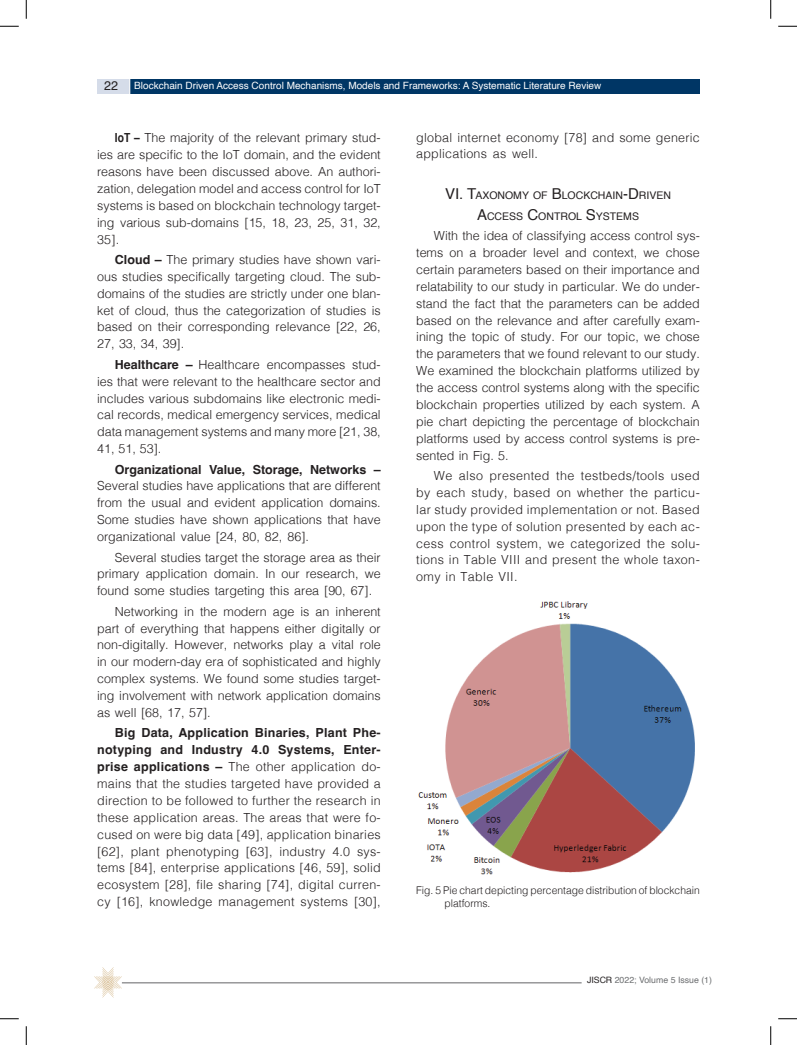
<style>
.page{position:relative;width:797px;height:1045px;background:#fff}
.page>*{position:absolute;margin:0;border:0;box-sizing:border-box;transform-origin:0 0}
.النص{font:300 12.5px/16.9px "Helvetica";color:#231f20;text-align:justify}
.النص-2{font:300 12.5px/16.9px "Helvetica";letter-spacing:.02em;color:#231f20}
.t1{font:12.5px "Helvetica";color:#231f20}
.t2{font:300 10.62px/12.8px "Helvetica";color:#231f20}
.عنوان_1{font:10.5px "Helvetica";color:#231f20}
.t3{font:10px "Helvetica";color:#fff}
.t4{font:8.75px "Helvetica";color:#6d6f71}
.s1{font-weight:700;font-stretch:condensed}
.s2{font-weight:700}
.s3{font-size:15px}
.s4{color:#231f20}
</style>
<div class="page">
<div style="left:129px;top:79px;width:570px;height:14px;background:#003665"></div>
<hr style="left:122px;top:982px;width:459px;height:1px;background:#636466">
<svg style="left:129px;top:79px;width:1px;height:15px"></svg>
<div style="left:97px;top:79px;width:32px;height:14px;background:#d5dce9"></div>
<svg style="left:94px;top:967px;width:28px;height:30px"></svg>
<img style="left:418px;top:601px;width:277px;height:274px">
<svg style="left:0;top:25px;width:19px;height:2px"></svg>
<svg style="left:778px;top:25px;width:19px;height:2px"></svg>
<svg style="left:0;top:1018px;width:19px;height:1px"></svg>
<svg style="left:778px;top:1018px;width:19px;height:1px"></svg>
<svg style="left:25px;top:0;width:2px;height:19px"></svg>
<svg style="left:25px;top:1026px;width:2px;height:19px"></svg>
<svg style="left:770px;top:0;width:1px;height:19px"></svg>
<svg style="left:770px;top:1026px;width:1px;height:19px"></svg>
<p class="t1" style="left:104px;top:76px;width:15px">22</p>
<p class="t3" style="left:134px;top:78px;width:468px">Blockchain Driven Access Control Mechanisms, Models and Frameworks: A Systematic Literature Review</p>
<p class="النص" style="left:97px;top:128px;width:285px;text-indent:18px"><span class="s1">IoT –</span> The majority of the relevant primary stud&shy;ies are specific to the IoT domain, and the evident reasons have been discussed above. An authori&shy;zation, delegation model and access control for IoT systems is based on blockchain technology target&shy;ing various sub-domains [15, 18, 23, 25, 31, 32, 35].</p>
<p class="النص" style="left:97px;top:250px;width:285px;text-indent:18px"><span class="s2">Cloud –</span> The primary studies have shown vari&shy;ous studies specifically targeting cloud. The sub&shy;domains of the studies are strictly under one blan&shy;ket of cloud, thus the categorization of studies is based on their corresponding relevance [22, 26, 27, 33, 34, 39].</p>
<p class="النص" style="left:97px;top:355px;width:285px;text-indent:18px"><span class="s2">Healthcare –</span> Healthcare encompasses stud&shy;ies that were relevant to the healthcare sector and includes various subdomains like electronic medi&shy;cal records, medical emergency services, medical data management systems and many more [21, 38, 41, 51, 53].</p>
<p class="النص" style="left:97px;top:460px;width:285px;text-indent:18px"><span class="s2">Organizational Value, Storage, Networks – </span>Several studies have applications that are different from the usual and evident application domains.<br>Some studies have shown applications that have organizational value [24, 80, 82, 86].</p>
<p class="النص" style="left:97px;top:548px;width:285px;text-indent:18px">Several studies target the storage area as their primary application domain. In our research, we found some studies targeting this area [90, 67].</p>
<p class="النص" style="left:97px;top:602px;width:285px;text-indent:18px">Networking in the modern age is an inherent part of everything that happens either digitally or non-digitally. However, networks play a vital role in our modern-day era of sophisticated and highly complex systems. We found some studies target&shy;ing involvement with network application domains as well [68, 17, 57].</p>
<p class="النص" style="left:97px;top:723px;width:285px;text-indent:18px"><span class="s2">Big Data, Application Binaries, Plant Phe&shy;notyping and Industry 4.0 Systems, Enter&shy;prise applications –</span> The other application do&shy;mains that the studies targeted have provided a direction to be followed to further the research in these application areas. The areas that were fo&shy;cused on were big data [49], application binaries [62], plant phenotyping [63], industry 4.0 sys&shy;tems [84], enterprise applications [46, 59], solid ecosystem [28], file sharing [74], digital curren&shy;cy [16], knowledge management systems [30],</p>
<p class="النص-2" style="left:416px;top:128px;width:285px">global internet economy [78] and some generic applications as well.</p>
<p class="عنوان_1" style="left:445px;top:187px;width:227px"><span class="s3">VI. T</span>AXONOMY OF <span class="s3">B</span>LOCKCHAI N<span class="s3">-D</span> RIVEN</p>
<p class="عنوان_1" style="left:477px;top:208px;width:163px"><span class="s3">A</span>CCESS <span class="s3">C</span>ONTROL <span class="s3">S</span>YSTEMS</p>
<p class="النص" style="left:416px;top:226px;width:285px;text-indent:18px">With the idea of classifying access control sys&shy;tems on a broader level and context, we chose certain parameters based on their importance and relatability to our study in particular. We do under&shy;stand the fact that the parameters can be added based on the relevance and after carefully exam&shy;ining the topic of study. For our topic, we chose the parameters that we found relevant to our study.<br>We examined the blockchain platforms utilized by the access control systems along with the specific blockchain properties utilized by each system. A pie chart depicting the percentage of blockchain platforms used by access control systems is pre&shy;sented in Fig. 5.</p>
<p class="النص" style="left:416px;top:466px;width:285px;text-indent:18px">We also presented the testbeds/tools used by each study, based on whether the particu&shy;lar study provided implementation or not. Based upon the type of solution presented by each ac&shy;cess control system, we categorized the solu&shy;tions in Table VIII and present the whole taxon&shy;omy in Table VII.</p>
<p class="t2" style="left:444px;top:883px;width:257px;text-indent:-28px">Fig. 5 Pie chart depicting percentage distribution of blockchain platforms.</p>
<p class="t4" style="left:587px;top:973px;width:126px"><span class="s4">JISCR</span> 2022; Volume 5 Issue (1)</p>
</div>
